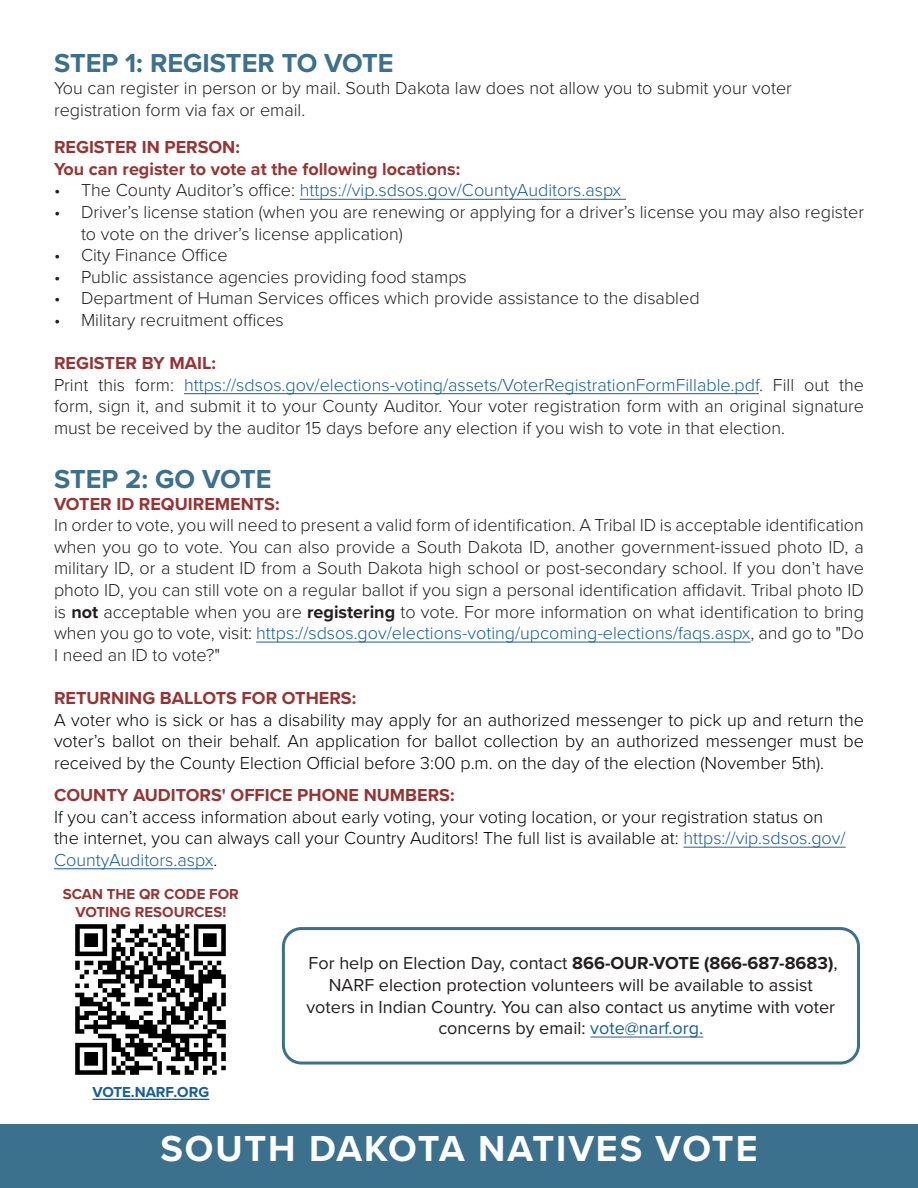
<style>
.page{position:relative;width:918px;height:1188px;background:#fff}
.page>*{position:absolute;margin:0;border:0;box-sizing:border-box;transform-origin:0 0}
.t1{font:700 37.5px "Proxima Nova";letter-spacing:.05em;color:#fff}
.t2{font:700 27px "Proxima Nova";color:#3b718d}
.t3{font:300 18px/21.6px "Proxima Nova";color:#231f20}
.t4{font:300 18px/21.6px "Proxima Nova";color:#000;text-align:justify}
.t5{font:18px/21.6px "Proxima Nova";color:#231f20;text-align:center}
.t6{font:700 18px "Proxima Nova";color:#933}
.t7{font:300 18px "Proxima Nova";color:#175d9e}
.t8{font:700 15px/18px "Proxima Nova";color:#933;text-align:center}
.t9{font:700 15px "Proxima Nova";color:#175d9e}
.s1{color:#231f20}
.s2{color:#175d9e}
.s3{font-weight:700}
</style>
<div class="page">
<hr style="left:300px;top:199px;width:326px;height:1px;background:#175d9e">
<hr style="left:184px;top:393px;width:575px;height:1px;background:#175d9e">
<hr style="left:256px;top:642px;width:495px;height:1px;background:#175d9e">
<div style="left:0;top:1125px;width:918px;height:63px;background:#3b718d"></div>
<img style="left:75px;top:924px;width:151px;height:151px">
<hr style="left:92px;top:1099px;width:117px;height:1px;background:#175d9e">
<div style="left:282px;top:927px;width:578px;height:138px;border:3px solid #3b718d;border-radius:18px"></div>
<hr style="left:590px;top:1037px;width:113px;height:1px;background:#175d9e">
<hr style="left:683px;top:847px;width:163px;height:1px;background:#175d9e">
<hr style="left:54px;top:868px;width:159px;height:1px;background:#175d9e">
<p class="t2" style="left:54px;top:43px;width:341px">STEP 1: REGISTER TO VOTE</p>
<p class="t3" style="left:54px;top:76px;width:740px">You can register in person or by mail. South Dakota law does not allow you to submit your voter registration form via fax or email.</p>
<p class="t6" style="left:54px;top:134px;width:187px">REGISTER IN PERSON:</p>
<p class="t6" style="left:54px;top:155px;width:408px">You can register to vote at the following locations:</p>
<p class="t7" style="left:54px;top:177px;width:569px"><span class="s1">• The County Auditor’s office:</span> https://vip.sdsos.gov/CountyAuditors.aspx</p>
<p class="t3" style="left:81px;top:200px;width:785px;text-indent:-27px">• Driver’s license station (when you are renewing or applying for a driver’s license you may also register to vote on the driver’s license application)</p>
<p class="t3" style="left:54px;top:243px;width:175px">• City Finance Office</p>
<p class="t3" style="left:54px;top:265px;width:414px">• Public assistance agencies providing food stamps</p>
<p class="t3" style="left:54px;top:287px;width:647px">• Department of Human Services offices which provide assistance to the disabled</p>
<p class="t3" style="left:54px;top:308px;width:231px">• Military recruitment offices</p>
<p class="t6" style="left:54px;top:350px;width:163px">REGISTER BY MAIL:</p>
<p class="t3" style="left:54px;top:373px;width:812px;text-align:justify">Print this form: <span class="s2">https://sdsos.gov/elections-voting/assets/VoterRegistrationFormFillable.pdf</span>. Fill out the form, sign it, and submit it to your County Auditor. Your voter registration form with an original signature must be received by the auditor 15 days before any election if you wish to vote in that election.</p>
<p class="t2" style="left:54px;top:459px;width:219px">STEP 2: GO VOTE</p>
<p class="t6" style="left:54px;top:490px;width:227px">VOTER ID REQUIREMENTS:</p>
<p class="t3" style="left:54px;top:513px;width:812px;text-align:justify">In order to vote, you will need to present a valid form of identification. A Tribal ID is acceptable identification when you go to vote. You can also provide a South Dakota ID, another government-issued photo ID, a military ID, or a student ID from a South Dakota high school or post-secondary school. If you don’t have photo ID, you can still vote on a regular ballot if you sign a personal identification affidavit. Tribal photo ID is <span class="s3">not</span> acceptable when you are <span class="s3">registering</span> to vote. For more information on what identification to bring when you go to vote, visit: <span class="s2">https://sdsos.gov/elections-voting/upcoming-elections/faqs.aspx</span>, and go to "Do I need an ID to vote?"</p>
<p class="t6" style="left:54px;top:684px;width:304px">RETURNING BALLOTS FOR OTHERS:</p>
<p class="t4" style="left:54px;top:708px;width:812px">A voter who is sick or has a disability may apply for an authorized messenger to pick up and return the voter’s ballot on their behalf. An application for ballot collection by an authorized messenger must be received by the County Election Official before 3:00 p.m. on the day of the election (November 5th).</p>
<p class="t6" style="left:54px;top:782px;width:402px">COUNTY AUDITORS' OFFICE PHONE NUMBERS:</p>
<p class="t4" style="left:54px;top:805px;width:793px;text-align:left">If you can’t access information about early voting, your voting location, or your registration status on the internet, you can always call your Country Auditors! The full list is available at: <span class="s2">https://vip.sdsos.gov/<br>CountyAuditors.aspx</span>.</p>
<p class="t8" style="left:63px;top:885px;width:178px">SCAN THE QR CODE FOR<br>VOTING RESOURCES!</p>
<p class="t9" style="left:92px;top:1081px;width:118px">VOTE.NARF.ORG</p>
<p class="t5" style="left:307px;top:952px;width:533px">For help on Election Day, contact <span class="s3">866-OUR-VOTE (866-687-8683)</span>, NARF election protection volunteers will be available to assist voters in Indian Country. You can also contact us anytime with voter concerns by email: <span class="s2">vote@narf.org.</span></p>
<p class="t1" style="left:160px;top:1120px;width:599px">SOUTH DAKOTA NATIVES VOTE</p>
</div>
